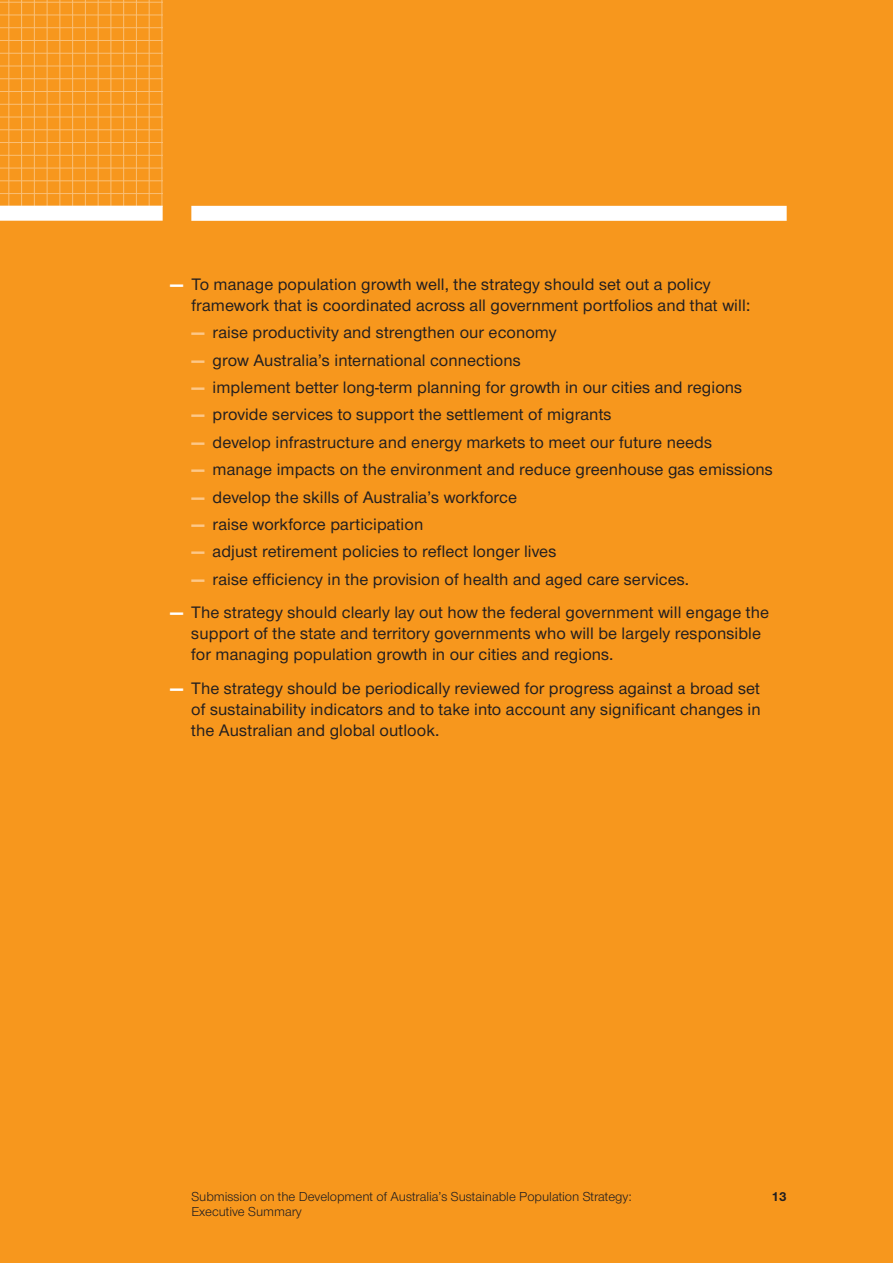
<style>
.page{position:relative;width:893px;height:1263px;background:#f7971d}
.page>*{position:absolute;margin:0;border:0;box-sizing:border-box;transform-origin:0 0}
.t1{font:500 17.25px/21px "Nimbus Sans Novus T";letter-spacing:.005em;color:#231f20}
.t2{font:13.5px/15px "Nimbus Sans Novus T";letter-spacing:-.005em;color:#231f20}
.t3{font:700 13.5px "Nimbus Sans Novus T";color:#231f20}
.s1{font-weight:800;color:#fff}
.s2{font-weight:800;color:#fdc889}
</style>
<div class="page">
<hr style="left:162px;top:0;width:1px;height:206px;background:#fff">
<hr style="left:149px;top:0;width:1px;height:206px;background:#fff">
<hr style="left:136px;top:0;width:1px;height:206px;background:#fff">
<hr style="left:123px;top:0;width:1px;height:206px;background:#fff">
<hr style="left:111px;top:0;width:1px;height:206px;background:#fff">
<hr style="left:98px;top:0;width:1px;height:206px;background:#fff">
<hr style="left:85px;top:0;width:1px;height:206px;background:#fff">
<hr style="left:72px;top:0;width:1px;height:206px;background:#fff">
<hr style="left:60px;top:0;width:1px;height:206px;background:#fff">
<hr style="left:47px;top:0;width:1px;height:206px;background:#fff">
<hr style="left:34px;top:0;width:1px;height:206px;background:#fff">
<hr style="left:21px;top:0;width:1px;height:206px;background:#fff">
<hr style="left:9px;top:0;width:1px;height:206px;background:#fff">
<hr style="left:0;top:2px;width:162px;height:1px;background:#fff">
<hr style="left:0;top:27px;width:162px;height:1px;background:#fff">
<hr style="left:0;top:40px;width:162px;height:1px;background:#fff">
<hr style="left:0;top:53px;width:162px;height:1px;background:#fff">
<hr style="left:0;top:66px;width:162px;height:1px;background:#fff">
<hr style="left:0;top:78px;width:162px;height:1px;background:#fff">
<hr style="left:0;top:91px;width:162px;height:1px;background:#fff">
<hr style="left:0;top:104px;width:162px;height:1px;background:#fff">
<hr style="left:0;top:117px;width:162px;height:1px;background:#fff">
<hr style="left:0;top:130px;width:162px;height:1px;background:#fff">
<hr style="left:0;top:142px;width:162px;height:1px;background:#fff">
<hr style="left:0;top:155px;width:162px;height:1px;background:#fff">
<hr style="left:0;top:168px;width:162px;height:1px;background:#fff">
<hr style="left:0;top:181px;width:162px;height:1px;background:#fff">
<hr style="left:0;top:193px;width:162px;height:1px;background:#fff">
<hr style="left:0;top:15px;width:162px;height:1px;background:#fff">
<div style="left:0;top:206px;width:163px;height:15px;background:#fff"></div>
<div style="left:191px;top:206px;width:596px;height:15px;background:#fff"></div>
<p class="t1" style="left:191px;top:273px;width:561px;text-indent:-21px"><span class="s1">—</span> To manage population growth well, the strategy should set out a policy framework that is coordinated across all government portfolios and that will:</p>
<p class="t1" style="left:191px;top:322px;width:367px"><span class="s2">—</span> raise productivity and strengthen our economy</p>
<p class="t1" style="left:191px;top:349px;width:331px"><span class="s2">—</span> grow Australia’s international connections</p>
<p class="t1" style="left:191px;top:376px;width:552px"><span class="s2">—</span> implement better long-term planning for growth in our cities and regions</p>
<p class="t1" style="left:191px;top:404px;width:422px"><span class="s2">—</span> provide services to support the settlement of migrants</p>
<p class="t1" style="left:191px;top:431px;width:522px"><span class="s2">—</span> develop infrastructure and energy markets to meet our future needs</p>
<p class="t1" style="left:191px;top:459px;width:583px"><span class="s2">—</span> manage impacts on the environment and reduce greenhouse gas emissions</p>
<p class="t1" style="left:191px;top:486px;width:327px"><span class="s2">—</span> develop the skills of Australia’s workforce</p>
<p class="t1" style="left:191px;top:513px;width:233px"><span class="s2">—</span> raise workforce participation</p>
<p class="t1" style="left:191px;top:541px;width:367px"><span class="s2">—</span> adjust retirement policies to reflect longer lives</p>
<p class="t1" style="left:191px;top:568px;width:499px"><span class="s2">—</span> raise efficiency in the provision of health and aged care services.</p>
<p class="t1" style="left:191px;top:602px;width:579px;text-indent:-21px"><span class="s1">—</span> The strategy should clearly lay out how the federal government will engage the support of the state and territory governments who will be largely responsible for managing population growth in our cities and regions.</p>
<p class="t1" style="left:191px;top:678px;width:571px;text-align:justify;text-indent:-21px"><span class="s1">—</span> The strategy should be periodically reviewed for progress against a broad set of sustainability indicators and to take into account any significant changes in the Australian and global outlook.</p>
<p class="t2" style="left:191px;top:1189px;width:442px">Submission on the Development of Australia’s Sustainable Population Strategy:<br>Executive Summary</p>
<p class="t3" style="left:772px;top:1189px;width:17px">13</p>
</div>
